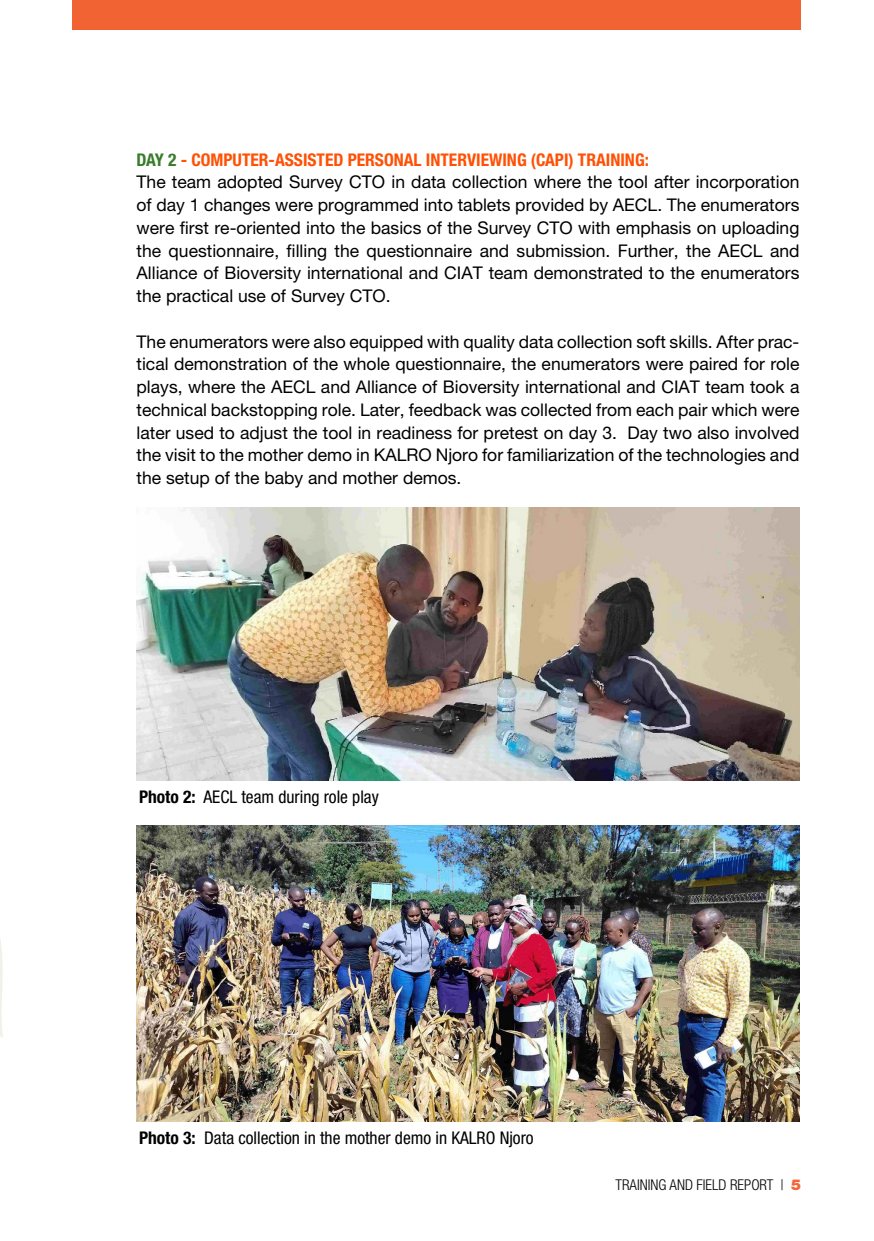
<style>
.page{position:relative;width:874px;height:1241px;background:#fff}
.page>*{position:absolute;margin:0;border:0;box-sizing:border-box;transform-origin:0 0}
.t1{font:17.5px/22.8px "Helvetica Neue LT Pro";color:#000}
.t2{font:condensed 17.5px "Helvetica Neue LT Pro";color:#000}
.t3{font:300 condensed 14.88px "Helvetica Neue LT Pro";color:#000}
.s1{font-weight:700;font-stretch:condensed;color:#387c2b}
.s2{font-weight:700;font-stretch:condensed;color:#ff5004}
.s3{font-weight:700}
.s4{font-weight:900;font-stretch:normal;color:#f46435}
</style>
<div class="page">
<div style="left:73px;top:0;width:727px;height:30px;background:#f26334"></div>
<img style="left:136px;top:507px;width:663px;height:273px">
<img style="left:136px;top:825px;width:663px;height:296px">
<p class="t1" style="left:136px;top:148px;width:664px"><span class="s1">DAY 2</span> <span class="s2">- COMPUTER-ASSISTED PERSONAL INTERVIEWING (CAPI) TRAINING:<br></span>The team adopted Survey CTO in data collection where the tool after incorporation of day 1 changes were programmed into tablets provided by AECL. The enumerators were first re-oriented into the basics of the Survey CTO with emphasis on uploading the questionnaire, filling the questionnaire and submission. Further, the AECL and Alliance of Bioversity international and CIAT team demonstrated to the enumerators the practical use of Survey CTO.</p>
<p class="t1" style="left:136px;top:330px;width:664px;text-align:justify">The enumerators were also equipped with quality data collection soft skills. After prac&shy;tical demonstration of the whole questionnaire, the enumerators were paired for role plays, where the AECL and Alliance of Bioversity international and CIAT team took a technical backstopping role. Later, feedback was collected from each pair which were later used to adjust the tool in readiness for pretest on day 3. Day two also involved the visit to the mother demo in KALRO Njoro for familiarization of the technologies and the setup of the baby and mother demos.</p>
<p class="t2" style="left:139px;top:786px;width:241px"><span class="s3">Photo 2:</span> AECL team during role play</p>
<p class="t2" style="left:139px;top:1127px;width:396px"><span class="s3">Photo 3:</span> Data collection in the mother demo in KALRO Njoro</p>
<p class="t3" style="left:615px;top:1175px;width:187px">TRAINING AND FIELD REPORT | <span class="s4">5</span></p>
</div>
